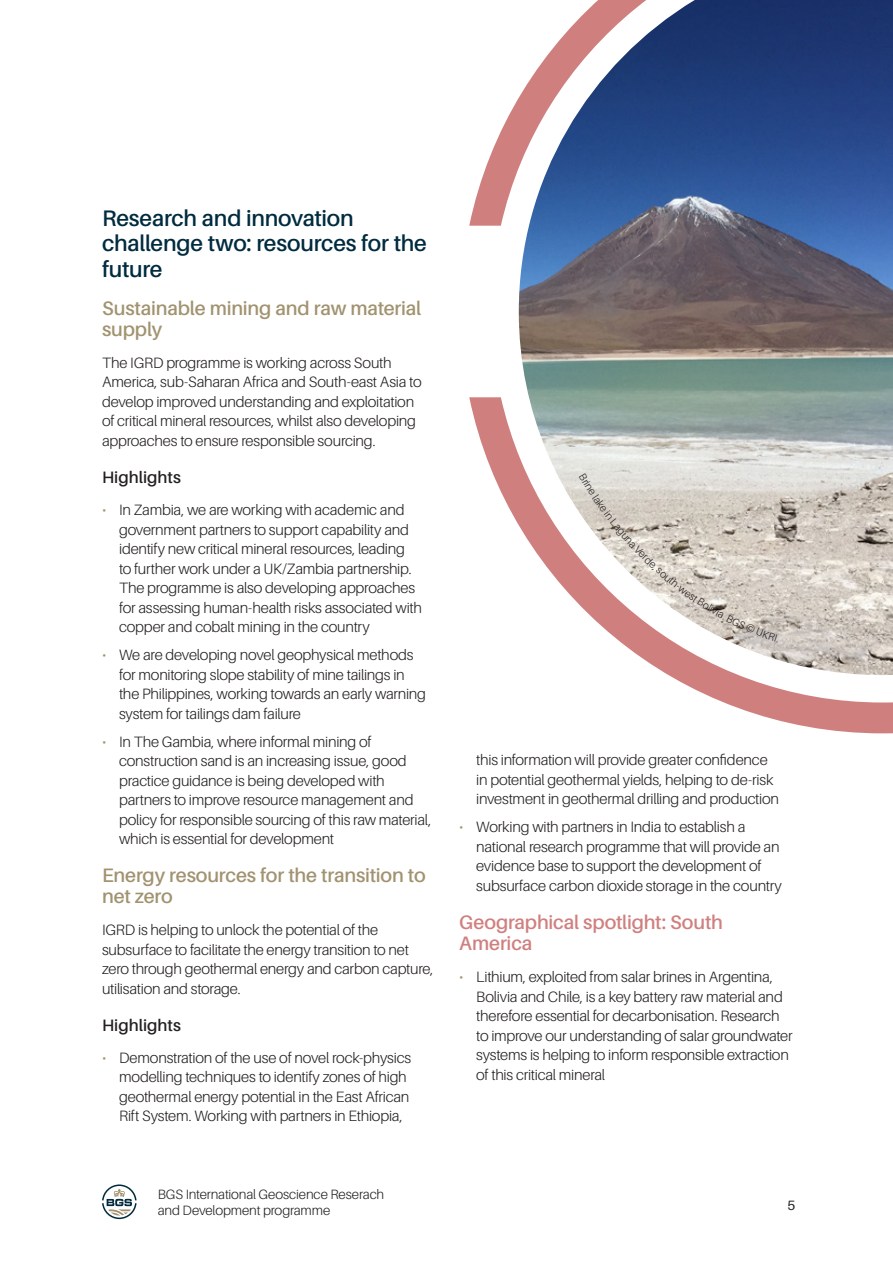
<style>
.page{position:relative;width:893px;height:1263px;background:#fff}
.page>*{position:absolute;margin:0;border:0;box-sizing:border-box;transform-origin:0 0}
.H4_Subheading_-_Earth{font:600 22.5px/25.5px "Aileron";letter-spacing:-.01em;color:#002b3e}
.H5_Subheading_-_Stone{font:600 19.5px/21px "Aileron";letter-spacing:-.015em;color:#a19370}
.H5_Subheading_-_Stone-2{font:600 19.5px/21px "Aileron";letter-spacing:-.01em;color:#d07f7f}
.H6_subheading_-_Black{font:600 16.5px "Aileron";color:#231f20}
.Body_text_-_Black{font:300 15px/19.5px "Aileron";letter-spacing:-.015em;color:#231f20}
.t1{font:300 13.5px/16.5px "Aileron";letter-spacing:-.01em;color:#231f20}
.t2{font:13.5px "Aileron";color:#231f20}
.s1{color:#a19370}
</style>
<div class="page">
<svg style="left:102px;top:1184px;width:35px;height:35px"></svg>
<svg style="left:469px;top:97px;width:50px;height:129px"></svg>
<svg style="left:469px;top:397px;width:424px;height:336px"></svg>
<img style="left:519px;top:0;width:374px;height:675px">
<svg style="left:579px;top:473px;width:199px;height:169px"></svg>
<p class="H4_Subheading_-_Earth" style="left:102px;top:205px;width:326px">Research and innovation challenge two: resources for the future</p>
<p class="H5_Subheading_-_Stone" style="left:102px;top:298px;width:321px">Sustainable mining and raw material supply</p>
<p class="Body_text_-_Black" style="left:102px;top:353px;width:321px">The IGRD programme is working across South America, sub-Saharan Africa and South-east Asia to develop improved understanding and exploitation of critical mineral resources, whilst also developing approaches to ensure responsible sourcing.</p>
<p class="H6_subheading_-_Black" style="left:102px;top:468px;width:80px">Highlights</p>
<p class="Body_text_-_Black" style="left:119px;top:500px;width:304px;text-indent:-17px"><span class="s1">•</span> In Zambia, we are working with academic and government partners to support capability and identify new critical mineral resources, leading<br>to further work under a UK/Zambia partnership.<br>The programme is also developing approaches for assessing human-health risks associated with copper and cobalt mining in the country</p>
<p class="Body_text_-_Black" style="left:119px;top:645px;width:309px;text-indent:-17px"><span class="s1">•</span> We are developing novel geophysical methods for monitoring slope stability of mine tailings in the Philippines, working towards an early warning system for tailings dam failure</p>
<p class="Body_text_-_Black" style="left:119px;top:732px;width:314px;text-indent:-17px"><span class="s1">•</span> In The Gambia, where informal mining of construction sand is an increasing issue, good practice guidance is being developed with partners to improve resource management and policy for responsible sourcing of this raw material, which is essential for development</p>
<p class="H5_Subheading_-_Stone" style="left:102px;top:865px;width:325px">Energy resources for the transition to net zero</p>
<p class="Body_text_-_Black" style="left:102px;top:920px;width:333px">IGRD is helping to unlock the potential of the subsurface to facilitate the energy transition to net zero through geothermal energy and carbon capture, utilisation and storage.</p>
<p class="H6_subheading_-_Black" style="left:102px;top:1016px;width:80px">Highlights</p>
<p class="Body_text_-_Black" style="left:119px;top:1048px;width:294px;text-indent:-17px"><span class="s1">•</span> Demonstration of the use of novel rock-physics modelling techniques to identify zones of high geothermal energy potential in the East African Rift System. Working with partners in Ethiopia,</p>
<p class="Body_text_-_Black" style="left:476px;top:750px;width:304px">this information will provide greater confidence in potential geothermal yields, helping to de-risk investment in geothermal drilling and production</p>
<p class="Body_text_-_Black" style="left:476px;top:817px;width:307px;text-indent:-17px"><span class="s1">•</span> Working with partners in India to establish a national research programme that will provide an evidence base to support the development of subsurface carbon dioxide storage in the country</p>
<p class="H5_Subheading_-_Stone-2" style="left:459px;top:912px;width:265px">Geographical spotlight: South<br>America</p>
<p class="Body_text_-_Black" style="left:476px;top:967px;width:318px;text-indent:-17px"><span class="s1">•</span> Lithium, exploited from salar brines in Argentina, Bolivia and Chile, is a key battery raw material and therefore essential for decarbonisation. Research to improve our understanding of salar groundwater systems is helping to inform responsible extraction of this critical mineral</p>
<p class="t1" style="left:158px;top:1186px;width:228px">BGS International Geoscience Reserach and Development programme</p>
<p class="t2" style="left:787px;top:1197px;width:9px">5</p>
</div>
